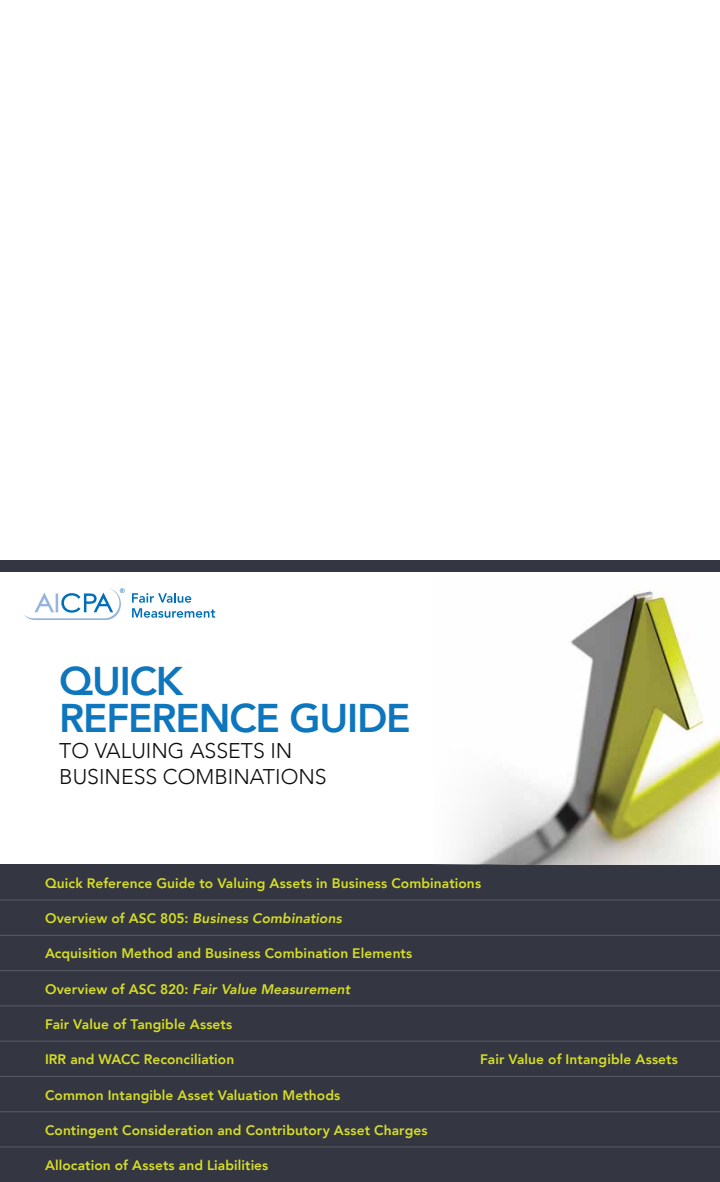
<style>
.page{position:relative;width:720px;height:1182px;background:#fff}
.page>*{position:absolute;margin:0;border:0;box-sizing:border-box;transform-origin:0 0}
.t1{font:800 40px/37.5px "Avenir LT Com";letter-spacing:-.03em;color:#006fba}
.t2{font:300 21.25px/26px "Avenir LT Com";color:#000}
.t3{font:800 13.75px "Avenir LT Com";letter-spacing:.01em;color:#d7df23}
.t4{font:italic 800 13.75px "Avenir LT Com";letter-spacing:.01em;color:#d7df23}
.s1{font-style:normal}
</style>
<div class="page">
<div style="left:0;top:864px;width:720px;height:317px;background:#343741"></div>
<svg style="left:24px;top:588px;width:101px;height:32px"></svg>
<svg style="left:132px;top:593px;width:59px;height:9px"></svg>
<svg style="left:132px;top:608px;width:83px;height:9px"></svg>
<div style="left:0;top:560px;width:720px;height:11px;background:#343741"></div>
<img style="left:456px;top:589px;width:264px;height:275px">
<hr style="left:0;top:1146px;width:720px;height:1px;background:#53565f">
<hr style="left:0;top:1005px;width:720px;height:1px;background:#53565f">
<hr style="left:0;top:1075px;width:720px;height:1px;background:#53565f">
<hr style="left:0;top:934px;width:720px;height:1px;background:#53565f">
<hr style="left:0;top:1110px;width:720px;height:2px;background:#53565f">
<hr style="left:0;top:969px;width:720px;height:2px;background:#53565f">
<hr style="left:0;top:1040px;width:720px;height:1px;background:#53565f">
<hr style="left:0;top:899px;width:720px;height:1px;background:#53565f">
<h1 class="t1" style="left:59px;top:662px;width:353px">QUICK<br>REFERENCE GUIDE</h1>
<h2 class="t2" style="left:59px;top:738px;width:269px">TO VALUING ASSETS IN<br>BUSINESS COMBINATIONS</h2>
<p class="t3" style="left:45px;top:874px;width:438px">Quick Reference Guide to Valuing Assets in Business Combinations</p>
<p class="t4" style="left:45px;top:910px;width:298px"><span class="s1">Overview of ASC 805:</span> Business Combinations</p>
<p class="t3" style="left:45px;top:945px;width:369px">Acquisition Method and Business Combination Elements</p>
<p class="t4" style="left:45px;top:980px;width:307px"><span class="s1">Overview of ASC 820:</span> Fair Value Measurement</p>
<p class="t3" style="left:45px;top:1015px;width:189px">Fair Value of Tangible Assets</p>
<p class="t3" style="left:45px;top:1050px;width:191px">IRR and WACC Reconciliation</p>
<p class="t3" style="left:480px;top:1050px;width:199px">Fair Value of Intangible Assets</p>
<p class="t3" style="left:45px;top:1086px;width:297px">Common Intangible Asset Valuation Methods</p>
<p class="t3" style="left:45px;top:1121px;width:384px">Contingent Consideration and Contributory Asset Charges</p>
<p class="t3" style="left:45px;top:1156px;width:225px">Allocation of Assets and Liabilities</p>
</div>
